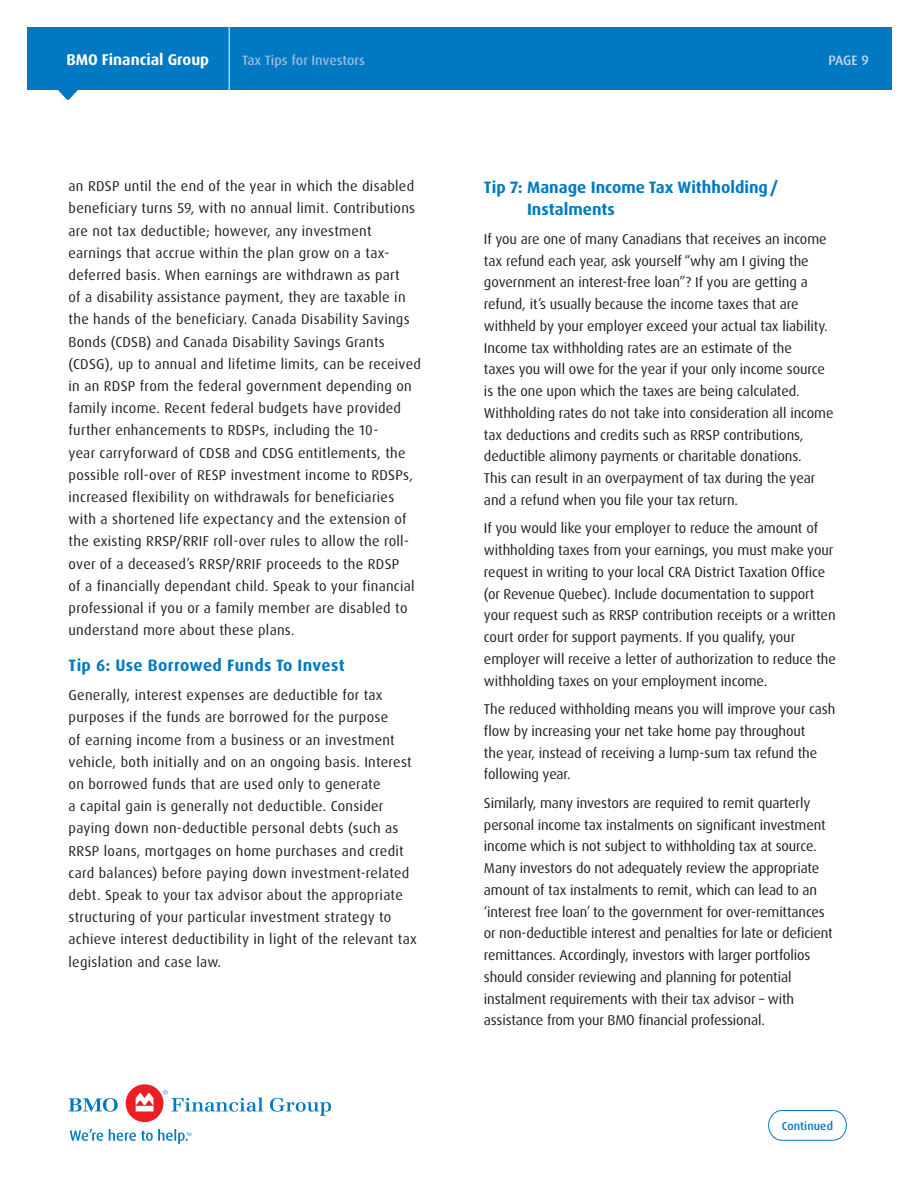
<style>
.page{position:relative;width:918px;height:1188px;background:#fff}
.page>*{position:absolute;margin:0;border:0;box-sizing:border-box;transform-origin:0 0}
.Heading_level_1{font:700 16.5px/22.5px "Dax Pro";color:#0079c2}
.Heading_level_1-2{font:700 16.5px "Dax Pro";letter-spacing:.02em;color:#0079c2}
.t1{font:700 15.6px "Dax Pro";color:#fff}
.Body{font:14.25px/21.8px "Dax Pro";letter-spacing:-.005em;color:#231f20}
.Body-2{font:14.25px/22.2px "Dax Pro";letter-spacing:.02em;color:#231f20}
.t2{font:500 13.65px "Dax Pro";color:#94b9e1}
.t3{font:500 13.65px "Dax Pro";color:#c6d8ef}
.t4{font:500 11.55px "Dax Pro";letter-spacing:.01em;color:#0079c2}
</style>
<div class="page">
<div style="left:27px;top:28px;width:865px;height:62px;background:#0079c2"></div>
<svg style="left:58px;top:90px;width:20px;height:10px"></svg>
<hr style="left:229px;top:13px;width:1px;height:81px;background:#fff">
<svg style="left:69px;top:1098px;width:49px;height:14px"></svg>
<div style="left:126px;top:1084px;width:37px;height:38px;background:#ee1d23;border-radius:50%"></div>
<svg style="left:136px;top:1093px;width:18px;height:18px"></svg>
<svg style="left:163px;top:1090px;width:100px;height:22px"></svg>
<svg style="left:270px;top:1098px;width:61px;height:18px"></svg>
<svg style="left:70px;top:1129px;width:33px;height:12px"></svg>
<svg style="left:109px;top:1129px;width:82px;height:15px"></svg>
<svg style="left:768px;top:1110px;width:79px;height:31px"></svg>
<p class="t1" style="left:66px;top:50px;width:144px">BMO Financial Group</p>
<p class="t2" style="left:242px;top:52px;width:125px">Tax Tips for Investors</p>
<p class="t3" style="left:829px;top:52px;width:42px">PAGE 9</p>
<p class="Body-2" style="left:69px;top:175px;width:354px">an RDSP until the end of the year in which the disabled beneficiary turns 59, with no annual limit. Contributions are not tax deductible; however, any investment earnings that accrue within the plan grow on a tax&shy;deferred basis. When earnings are withdrawn as part<br>of a disability assistance payment, they are taxable in the hands of the beneficiary. Canada Disability Savings Bonds (CDSB) and Canada Disability Savings Grants (CDSG), up to annual and lifetime limits, can be received in an RDSP from the federal government depending on family income. Recent federal budgets have provided further enhancements to RDSPs, including the 10-<br>year carryforward of CDSB and CDSG entitlements, the possible roll-over of RESP investment income to RDSPs, increased flexibility on withdrawals for beneficiaries with a shortened life expectancy and the extension of the existing RRSP/RRIF roll-over rules to allow the roll&shy;over of a deceased’s RRSP/RRIF proceeds to the RDSP<br>of a financially dependant child. Speak to your financial professional if you or a family member are disabled to understand more about these plans.</p>
<p class="Heading_level_1-2" style="left:69px;top:655px;width:278px">Tip 6: Use Borrowed Funds To Invest</p>
<p class="Body-2" style="left:69px;top:684px;width:350px">Generally, interest expenses are deductible for tax purposes if the funds are borrowed for the purpose<br>of earning income from a business or an investment vehicle, both initially and on an ongoing basis. Interest on borrowed funds that are used only to generate<br>a capital gain is generally not deductible. Consider paying down non-deductible personal debts (such as RRSP loans, mortgages on home purchases and credit card balances) before paying down investment-related debt. Speak to your tax advisor about the appropriate structuring of your particular investment strategy to achieve interest deductibility in light of the relevant tax legislation and case law.</p>
<p class="Heading_level_1" style="left:527px;top:176px;width:253px;text-indent:-43px">Tip 7: Manage Income Tax Withholding /<br>Instalments</p>
<p class="Body" style="left:484px;top:228px;width:351px">If you are one of many Canadians that receives an income tax refund each year, ask yourself “why am I giving the government an interest-free loan”? If you are getting a refund, it’s usually because the income taxes that are withheld by your employer exceed your actual tax liability.<br>Income tax withholding rates are an estimate of the<br>taxes you will owe for the year if your only income source is the one upon which the taxes are being calculated.<br>Withholding rates do not take into consideration all income tax deductions and credits such as RRSP contributions, deductible alimony payments or charitable donations.<br>This can result in an overpayment of tax during the year and a refund when you file your tax return.</p>
<p class="Body" style="left:484px;top:518px;width:353px">If you would like your employer to reduce the amount of withholding taxes from your earnings, you must make your request in writing to your local CRA District Taxation Office (or Revenue Quebec). Include documentation to support your request such as RRSP contribution receipts or a written court order for support payments. If you qualify, your employer will receive a letter of authorization to reduce the withholding taxes on your employment income.</p>
<p class="Body" style="left:484px;top:698px;width:353px">The reduced withholding means you will improve your cash flow by increasing your net take home pay throughout<br>the year, instead of receiving a lump-sum tax refund the following year.</p>
<p class="Body" style="left:484px;top:792px;width:350px">Similarly, many investors are required to remit quarterly personal income tax instalments on significant investment income which is not subject to withholding tax at source.<br>Many investors do not adequately review the appropriate amount of tax instalments to remit, which can lead to an ‘interest free loan’ to the government for over-remittances or non-deductible interest and penalties for late or deficient remittances. Accordingly, investors with larger portfolios should consider reviewing and planning for potential instalment requirements with their tax advisor – with assistance from your BMO financial professional.</p>
<p class="t4" style="left:782px;top:1119px;width:53px">Continued</p>
</div>
